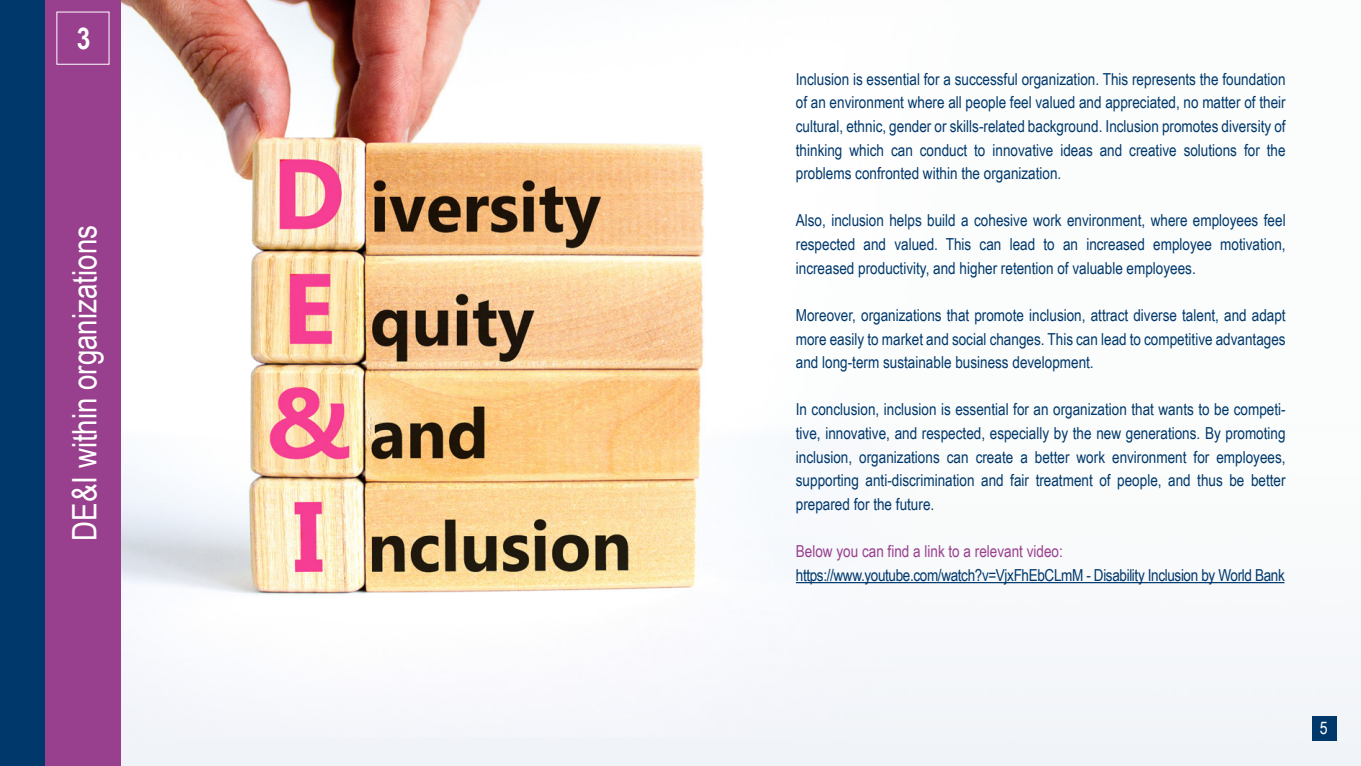
<style>
.page{position:relative;width:1361px;height:766px;background:#fff}
.page>*{position:absolute;margin:0;border:0;box-sizing:border-box;transform-origin:0 0}
.t1{font:33.75px "Arial Narrow";color:#fff}
.t2{font:700 30px "Arial Narrow";color:#fff}
.t3{font:17.25px "Arial Narrow";color:#fff}
.t4{font:16.5px/23.5px "Arial Narrow";color:#00386c;text-align:justify}
.t5{font:16.5px "Arial Narrow";letter-spacing:-.02em;color:#00386c}
.t6{font:16.5px "Arial Narrow";color:#983f8d}
</style>
<div class="page">
<img style="left:121px;top:0;width:1240px;height:765px">
<div style="left:0;top:0;width:106px;height:765px;background:#00386c"></div>
<div style="left:45px;top:0;width:76px;height:765px;background:#983f8d"></div>
<hr style="left:796px;top:582px;width:488px;height:1px;background:#00386c">
<div style="left:1311px;top:715px;width:25px;height:25px;background:#00386c"></div>
<h2 class="t2" style="left:77px;top:16px;width:15px">3</h2>
<h1 class="t1" style="left:60px;top:540px;width:317px;rotate:-90deg">DE&amp;I within organizations</h1>
<p class="t4" style="left:796px;top:66px;width:491px">Inclusion is essential for a successful organization. This represents the foundation of an environment where all people feel valued and appreciated, no matter of their cultural, ethnic, gender or skills-related background. Inclusion promotes diversity of thinking which can conduct to innovative ideas and creative solutions for the problems confronted within the organization.</p>
<p class="t4" style="left:796px;top:208px;width:491px">Also, inclusion helps build a cohesive work environment, where employees feel respected and valued. This can lead to an increased employee motivation, increased productivity, and higher retention of valuable employees.</p>
<p class="t4" style="left:796px;top:303px;width:491px">Moreover, organizations that promote inclusion, attract diverse talent, and adapt more easily to market and social changes. This can lead to competitive advantages and long-term sustainable business development.</p>
<p class="t4" style="left:796px;top:397px;width:491px">In conclusion, inclusion is essential for an organization that wants to be competi&shy;tive, innovative, and respected, especially by the new generations. By promoting inclusion, organizations can create a better work environment for employees, supporting anti-discrimination and fair treatment of people, and thus be better prepared for the future.</p>
<p class="t6" style="left:796px;top:539px;width:269px">Below you can find a link to a relevant video:</p>
<p class="t5" style="left:796px;top:563px;width:490px">https://www.youtube.com/watch?v=VjxFhEbCLmM - Disability Inclusion by World Bank</p>
<p class="t3" style="left:1319px;top:715px;width:9px">5</p>
</div>
